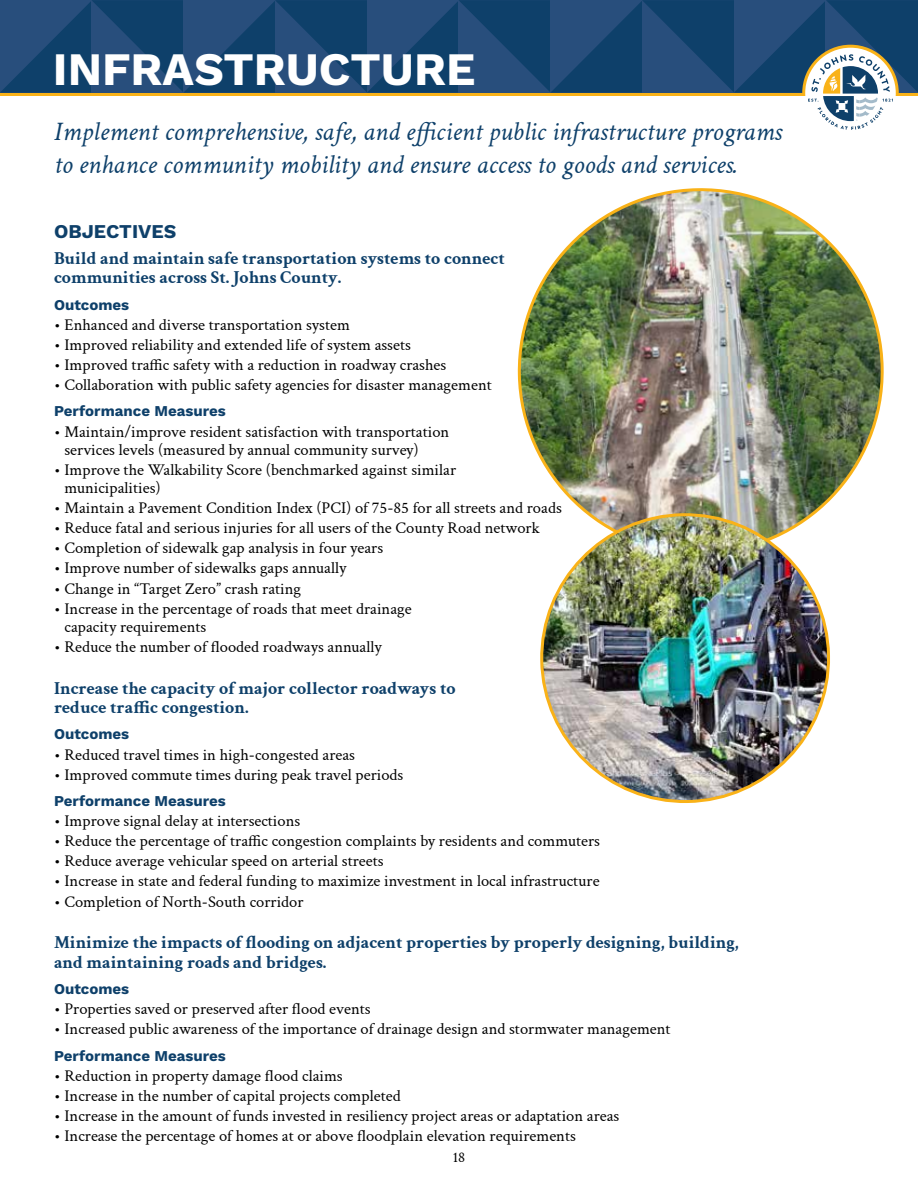
<style>
.page{position:relative;width:918px;height:1188px;background:#fff}
.page>*{position:absolute;margin:0;border:0;box-sizing:border-box;transform-origin:0 0}
.t1{font:700 46.5px "Work Sans";color:#fff}
.t2{font:italic 27px/33px "Crimson Text";color:#0e406a}
.t3{font:700 19.5px "Work Sans";color:#0e406a}
.t4{font:700 18px/19.5px "Crimson Text";color:#0e406a}
.t5{font:16.5px/18px "Crimson Text";color:#000}
.t6{font:700 15px "Work Sans";color:#0e406a}
.t7{font:15px "Crimson Text";color:#000}
</style>
<div class="page">
<img style="left:518px;top:188px;width:366px;height:324px">
<img style="left:540px;top:512px;width:290px;height:291px">
<svg style="left:0;top:0;width:918px;height:130px"></svg>
<h1 class="t1" style="left:53px;top:42px;width:424px">INFRASTRUCTURE</h1>
<h2 class="t2" style="left:54px;top:113px;width:730px">Implement comprehensive, safe, and efficient public infrastructure programs to enhance community mobility and ensure access to goods and services.</h2>
<p class="t3" style="left:54px;top:220px;width:124px">OBJECTIVES</p>
<p class="t4" style="left:54px;top:247px;width:453px">Build and maintain safe transportation systems to connect communities across St. Johns County.</p>
<p class="t6" style="left:54px;top:296px;width:77px">Outcomes</p>
<p class="t5" style="left:54px;top:315px;width:297px">• Enhanced and diverse transportation system</p>
<p class="t5" style="left:54px;top:335px;width:358px">• Improved reliability and extended life of system assets</p>
<p class="t5" style="left:54px;top:355px;width:394px">• Improved traffic safety with a reduction in roadway crashes</p>
<p class="t5" style="left:54px;top:375px;width:439px">• Collaboration with public safety agencies for disaster management</p>
<p class="t6" style="left:54px;top:403px;width:173px">Performance Measures</p>
<p class="t5" style="left:64px;top:422px;width:386px;text-indent:-10px">• Maintain/improve resident satisfaction with transportation services levels (measured by annual community survey)</p>
<p class="t5" style="left:64px;top:460px;width:393px;text-indent:-10px">• Improve the Walkability Score (benchmarked against similar municipalities)</p>
<p class="t5" style="left:54px;top:498px;width:509px">• Maintain a Pavement Condition Index (PCI) of 75-85 for all streets and roads</p>
<p class="t5" style="left:54px;top:518px;width:487px">• Reduce fatal and serious injuries for all users of the County Road network</p>
<p class="t5" style="left:54px;top:538px;width:331px">• Completion of sidewalk gap analysis in four years</p>
<p class="t5" style="left:54px;top:558px;width:294px">• Improve number of sidewalks gaps annually</p>
<p class="t5" style="left:54px;top:579px;width:249px">• Change in “Target Zero” crash rating</p>
<p class="t5" style="left:64px;top:599px;width:349px;text-indent:-10px">• Increase in the percentage of roads that meet drainage capacity requirements</p>
<p class="t5" style="left:54px;top:637px;width:329px">• Reduce the number of flooded roadways annually</p>
<p class="t4" style="left:54px;top:677px;width:403px">Increase the capacity of major collector roadways to reduce traffic congestion.</p>
<p class="t6" style="left:54px;top:726px;width:77px">Outcomes</p>
<p class="t5" style="left:54px;top:745px;width:303px">• Reduced travel times in high-congested areas</p>
<p class="t5" style="left:54px;top:765px;width:351px">• Improved commute times during peak travel periods</p>
<p class="t6" style="left:54px;top:792px;width:173px">Performance Measures</p>
<p class="t5" style="left:54px;top:811px;width:248px">• Improve signal delay at intersections</p>
<p class="t5" style="left:54px;top:831px;width:547px">• Reduce the percentage of traffic congestion complaints by residents and commuters</p>
<p class="t5" style="left:54px;top:851px;width:331px">• Reduce average vehicular speed on arterial streets</p>
<p class="t5" style="left:54px;top:872px;width:547px">• Increase in state and federal funding to maximize investment in local infrastructure</p>
<p class="t5" style="left:54px;top:892px;width:251px">• Completion of North-South corridor</p>
<p class="t4" style="left:54px;top:931px;width:686px">Minimize the impacts of flooding on adjacent properties by properly designing, building, and maintaining roads and bridges.</p>
<p class="t6" style="left:54px;top:980px;width:77px">Outcomes</p>
<p class="t5" style="left:54px;top:999px;width:318px">• Properties saved or preserved after flood events</p>
<p class="t5" style="left:54px;top:1019px;width:618px">• Increased public awareness of the importance of drainage design and stormwater management</p>
<p class="t6" style="left:54px;top:1047px;width:173px">Performance Measures</p>
<p class="t5" style="left:54px;top:1066px;width:290px">• Reduction in property damage flood claims</p>
<p class="t5" style="left:54px;top:1086px;width:348px">• Increase in the number of capital projects completed</p>
<p class="t5" style="left:54px;top:1106px;width:567px">• Increase in the amount of funds invested in resiliency project areas or adaptation areas</p>
<p class="t5" style="left:54px;top:1126px;width:523px">• Increase the percentage of homes at or above floodplain elevation requirements</p>
<p class="t7" style="left:453px;top:1147px;width:14px">18</p>
</div>
